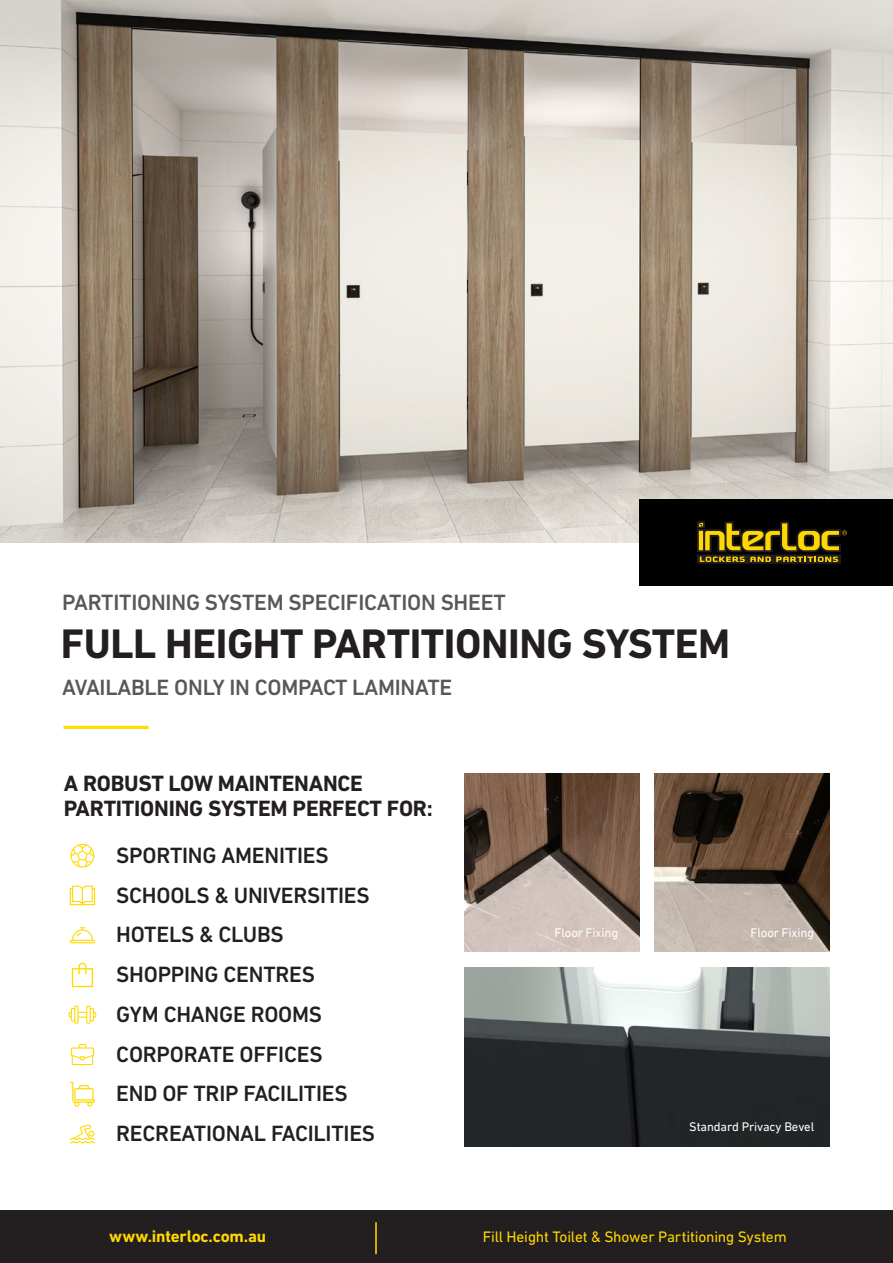
<style>
.page{position:relative;width:893px;height:1263px;background:#fff}
.page>*{position:absolute;margin:0;border:0;box-sizing:border-box;transform-origin:0 0}
.Main_Heading_-_Left_Aligned{font:700 42px "DIN Next LT Pro";letter-spacing:-.01em;color:#231f20}
.Bullets{font:500 22.5px "DIN Next LT Pro";letter-spacing:-.01em;color:#231f20}
.Product_Captions{font:500 22.5px "DIN Next LT Pro";letter-spacing:-.01em;color:#57585a}
.Bullets-2{font:700 22.5px/25.5px "DIN Next LT Pro";letter-spacing:-.01em;color:#231f20}
.t1{font:700 16.95px "DIN Next LT Pro";letter-spacing:-.01em;color:#ffd801}
.t2{font:15.45px "DIN Next LT Pro";letter-spacing:-.01em;color:#ffd801}
.Bullets-3{font:12.75px "DIN Next LT Pro";letter-spacing:-.01em;color:#fff}
</style>
<div class="page">
<img style="left:464px;top:774px;width:175px;height:177px">
<img style="left:654px;top:774px;width:175px;height:177px">
<div style="left:0;top:1210px;width:893px;height:53px;background:#231f20"></div>
<hr style="left:375px;top:1222px;width:2px;height:32px;background:#ffd801">
<hr style="left:64px;top:726px;width:85px;height:3px;background:#ffdc01">
<img style="left:0;top:0;width:893px;height:542px">
<svg style="left:71px;top:844px;width:23px;height:23px"></svg>
<svg style="left:70px;top:885px;width:25px;height:20px"></svg>
<svg style="left:70px;top:927px;width:25px;height:16px"></svg>
<svg style="left:72px;top:963px;width:21px;height:24px"></svg>
<svg style="left:69px;top:1006px;width:27px;height:18px"></svg>
<svg style="left:71px;top:1044px;width:23px;height:21px"></svg>
<svg style="left:70px;top:1082px;width:25px;height:24px"></svg>
<svg style="left:70px;top:1125px;width:25px;height:18px"></svg>
<div style="left:639px;top:499px;width:254px;height:86px;background:#010101"></div>
<svg style="left:697px;top:521px;width:150px;height:43px"></svg>
<img style="left:464px;top:968px;width:365px;height:178px">
<p class="Product_Captions" style="left:62px;top:589px;width:445px">PARTITIONING SYSTEM SPECIFICATION SHEET</p>
<p class="Main_Heading_-_Left_Aligned" style="left:61px;top:619px;width:671px">FULL HEIGHT PARTITIONING SYSTEM</p>
<p class="Product_Captions" style="left:62px;top:675px;width:392px">AVAILABLE ONLY IN COMPACT LAMINATE</p>
<p class="Bullets-2" style="left:64px;top:770px;width:370px">A ROBUST LOW MAINTENANCE<br>PARTITIONING SYSTEM PERFECT FOR:</p>
<p class="Bullets" style="left:116px;top:842px;width:214px">SPORTING AMENITIES</p>
<p class="Bullets" style="left:116px;top:882px;width:255px">SCHOOLS &amp; UNIVERSITIES</p>
<p class="Bullets" style="left:116px;top:921px;width:169px">HOTELS &amp; CLUBS</p>
<p class="Bullets" style="left:116px;top:961px;width:200px">SHOPPING CENTRES</p>
<p class="Bullets" style="left:116px;top:1001px;width:207px">GYM CHANGE ROOMS</p>
<p class="Bullets" style="left:116px;top:1041px;width:208px">CORPORATE OFFICES</p>
<p class="Bullets" style="left:116px;top:1081px;width:233px">END OF TRIP FACILITIES</p>
<p class="Bullets" style="left:116px;top:1120px;width:260px">RECREATIONAL FACILITIES</p>
<p class="Bullets-3" style="left:554px;top:925px;width:65px">Floor Fixing</p>
<p class="Bullets-3" style="left:750px;top:925px;width:65px">Floor Fixing</p>
<p class="Bullets-3" style="left:689px;top:1120px;width:126px">Standard Privacy Bevel</p>
<p class="t1" style="left:109px;top:1227px;width:158px">www.interloc.com.au</p>
<p class="t2" style="left:483px;top:1228px;width:306px">Fill Height Toilet &amp; Shower Partitioning System</p>
</div>
